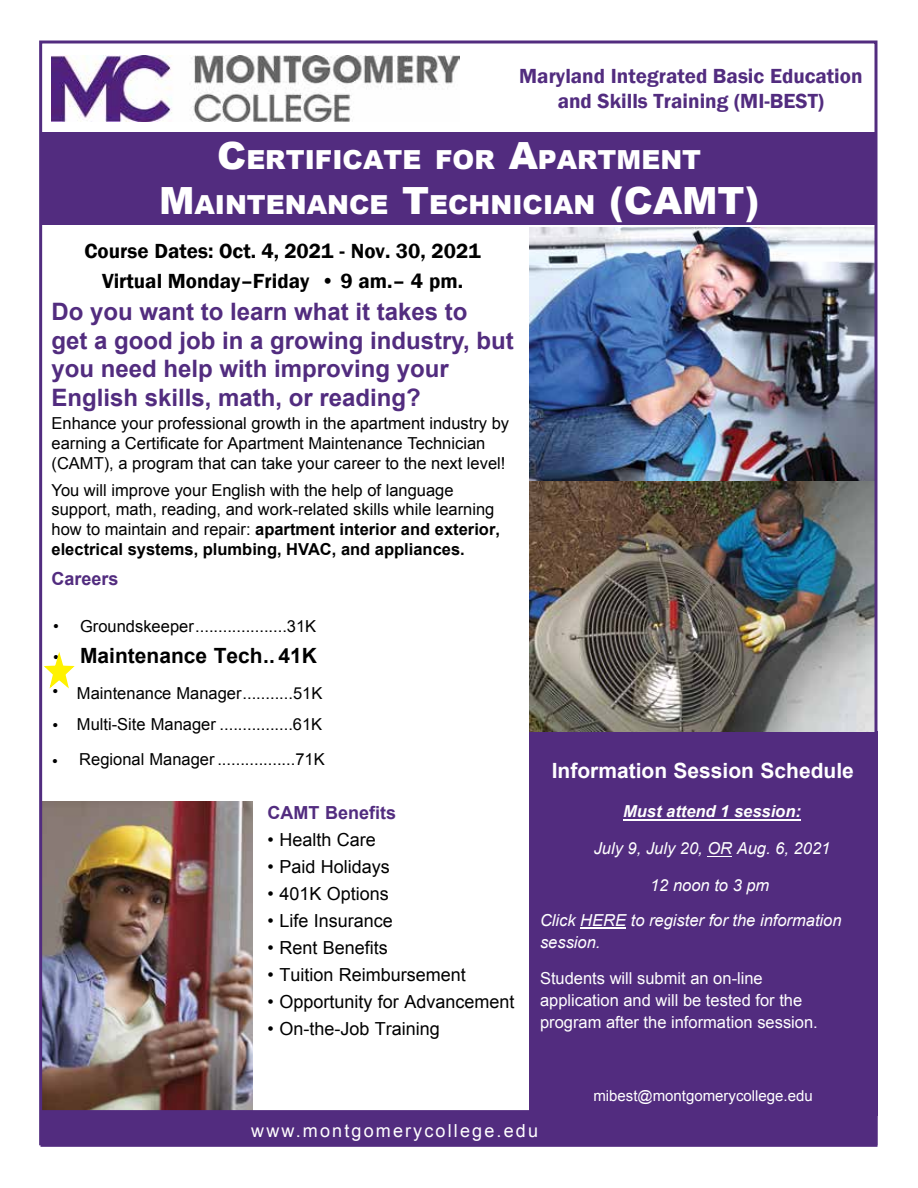
<style>
.page{position:relative;width:918px;height:1188px;background:#fff}
.page>*{position:absolute;margin:0;border:0;box-sizing:border-box;transform-origin:0 0}
.t1{font:900 37.5px "Arial";color:#fff}
.t2{font:900 26.25px/45px "Arial";color:#fff}
.t3{font:700 24px/28.8px "Arial";color:#522c7f}
.t4{font:600 21px/30px "Franklin Gothic";color:#000;text-align:center}
.t5{font:600 21px/25.2px "Franklin Gothic";color:#522c7f;text-align:center}
.t6{font:700 21px "Arial";color:#fff}
.t7{font:700 21px "Arial";color:#000}
.t8{font:18px "Arial";color:#000}
.t9{font:18px "Arial";letter-spacing:.12em;color:#fff}
.t10{font:700 18px "Arial";color:#522c7f}
.t11{font:16.5px/19.8px "Arial";color:#000}
.t12{font:16.5px/21.9px "Arial";color:#fff}
.t13{font:italic 16.5px/34.5px "Arial";color:#fff}
.t14{font:italic 700 16.5px "Arial";color:#fff}
.t15{font:15px "Arial";color:#fff}
.s1{font-size:37.5px}
.s2{font-weight:700}
.s3{font-weight:400;font-size:16.5px}
</style>
<div class="page">
<img style="left:43px;top:801px;width:210px;height:309px">
<div style="left:40px;top:1110px;width:838px;height:37px;background:#522c7f;border:2px solid #522c7f"></div>
<div style="left:43px;top:132px;width:833px;height:92px;background:#522c7f"></div>
<img style="left:52px;top:55px;width:407px;height:67px">
<svg style="left:44px;top:653px;width:31px;height:36px"></svg>
<img style="left:529px;top:227px;width:345px;height:504px">
<div style="left:529px;top:731px;width:349px;height:385px;background:#522c7f"></div>
<svg style="left:707px;top:856px;width:25px;height:1px"></svg>
<hr style="left:623px;top:819px;width:178px;height:2px;background:#fff">
<hr style="left:581px;top:928px;width:45px;height:1px;background:#fff">
<p class="t5" style="left:519px;top:63px;width:345px">Maryland Integrated Basic Education and Skills Training (MI-BEST)</p>
<h2 class="t2" style="left:159px;top:136px;width:544px;text-indent:58px"><span class="s1">C</span>ERTIFICATE FOR <span class="s1">A</span>PARTMENT<br><span class="s1">M</span>AINTENANCE <span class="s1">T</span>ECHNICIAN <span class="s1">(CAMT</span></h2>
<h1 class="t1" style="left:745px;top:173px;width:16px">)</h1>
<p class="t4" style="left:84px;top:236px;width:398px">Course Dates: Oct. 4, 2021 - Nov. 30, 2021<br>Virtual Monday–Friday • 9 am.– 4 pm.</p>
<h3 class="t3" style="left:52px;top:298px;width:464px">Do you want to learn what it takes to<br>get a good job in a growing industry, but you need help with improving your English skills, math, or reading?</h3>
<p class="t11" style="left:52px;top:414px;width:459px">Enhance your professional growth in the apartment industry by earning a Certificate for Apartment Maintenance Technician (CAMT), a program that can take your career to the next level!</p>
<p class="t11" style="left:52px;top:480px;width:450px">You will improve your English with the help of language support, math, reading, and work-related skills while learning how to maintain and repair: <span class="s2">apartment interior and exterior, electrical systems, plumbing, HVAC, and appliances.</span></p>
<p class="t10" style="left:52px;top:567px;width:69px">Careers</p>
<p class="t11" style="left:53px;top:616px;width:265px">• Groundskeeper ....................31K</p>
<p class="t7" style="left:53px;top:642px;width:265px"><span class="s3">•</span> Maintenance Tech .. 41K</p>
<p class="t11" style="left:52px;top:683px;width:272px">• Maintenance Manager ...........51K</p>
<p class="t11" style="left:52px;top:715px;width:271px">• Multi-Site Manager ................61K</p>
<p class="t11" style="left:52px;top:749px;width:274px">• Regional Manager .................71K</p>
<p class="t10" style="left:268px;top:801px;width:130px">CAMT Benefits</p>
<p class="t8" style="left:268px;top:828px;width:110px">• Health Care</p>
<p class="t8" style="left:268px;top:855px;width:124px">• Paid Holidays</p>
<p class="t8" style="left:268px;top:882px;width:123px">• 401K Options</p>
<p class="t8" style="left:268px;top:909px;width:127px">• Life Insurance</p>
<p class="t8" style="left:268px;top:936px;width:122px">• Rent Benefits</p>
<p class="t8" style="left:268px;top:963px;width:200px">• Tuition Reimbursement</p>
<p class="t8" style="left:268px;top:990px;width:248px">• Opportunity for Advancement</p>
<p class="t8" style="left:268px;top:1017px;width:174px">• On-the-Job Training</p>
<p class="t6" style="left:552px;top:757px;width:304px">Information Session Schedule</p>
<p class="t14" style="left:623px;top:800px;width:179px">Must attend 1 session:</p>
<p class="t13" style="left:594px;top:831px;width:238px">July 9, July 20, OR Aug. 6, 2021</p>
<p class="t13" style="left:540px;top:868px;width:303px;text-indent:110px">12 noon to 3 pm<br>Click HERE to register for the information</p>
<p class="t13" style="left:540px;top:925px;width:62px">session.</p>
<p class="t12" style="left:540px;top:968px;width:279px">Students will submit an on-line application and will be tested for the program after the information session.</p>
<p class="t15" style="left:593px;top:1086px;width:221px">mibest@montgomerycollege.edu</p>
<p class="t9" style="left:251px;top:1119px;width:288px">www.montgomerycollege.edu</p>
</div>
